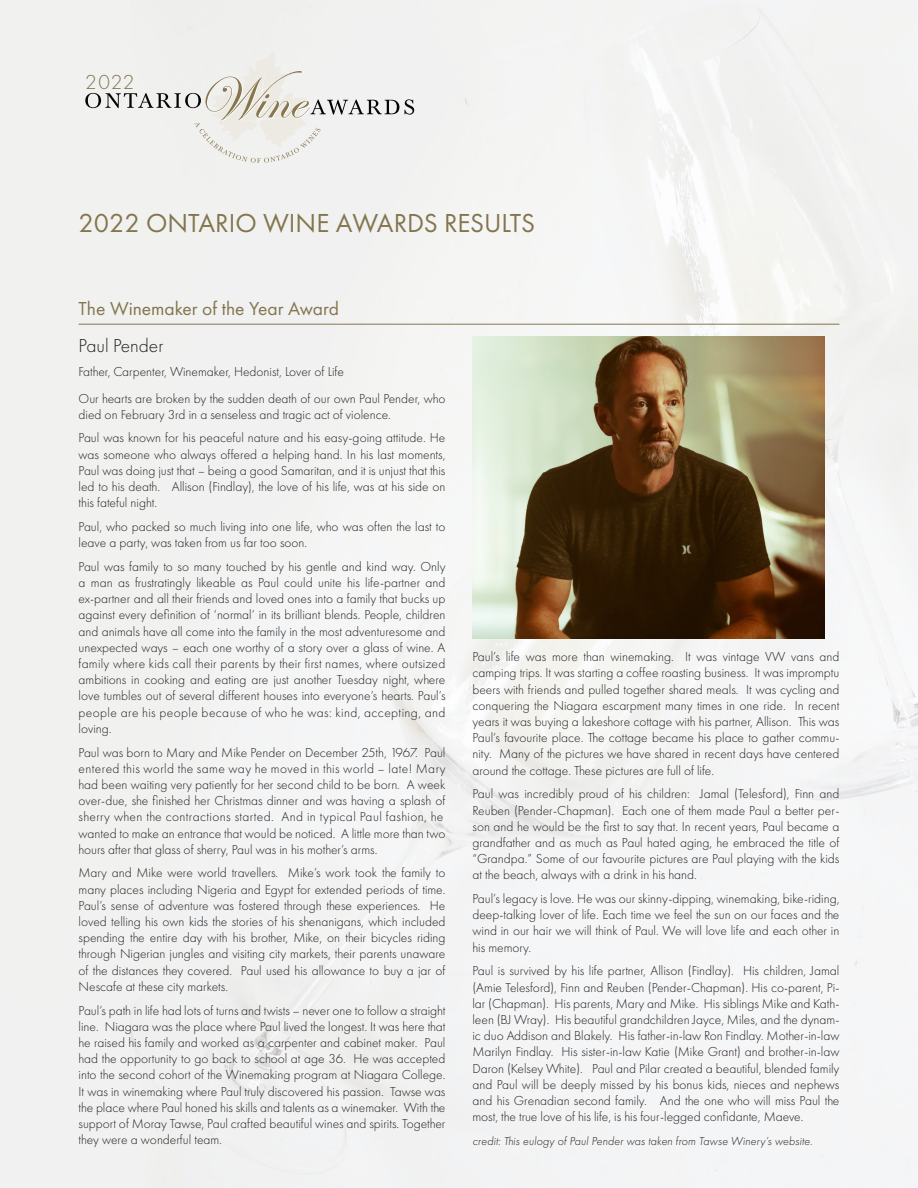
<style>
.page{position:relative;width:918px;height:1188px;background:#f2f3f2}
.page>*{position:absolute;margin:0;border:0;box-sizing:border-box;transform-origin:0 0}
.t1{font:27px "Futura PT";color:#83764e}
.t2{font:300 21px "Futura PT";color:#83764e}
.t3{font:19.5px "Futura PT";color:#83764e}
.t4{font:300 19.5px "Futura PT";color:#231f20}
.t5{font:300 13.5px/16.2px "Futura PT";color:#231f20;text-align:justify}
.t6{font:italic 300 12px "Futura PT";letter-spacing:.01em;color:#231f20}
</style>
<div class="page">
<svg style="left:405px;top:99px;width:9px;height:16px"></svg>
<svg style="left:85px;top:51px;width:314px;height:112px"></svg>
<hr style="left:79px;top:324px;width:760px;height:1px;background:#83764e">
<img style="left:472px;top:337px;width:353px;height:301px">
<p class="t2" style="left:85px;top:70px;width:51px">2022</p>
<p class="t1" style="left:79px;top:207px;width:458px">2022 ONTARIO WINE AWARDS RESULTS</p>
<p class="t3" style="left:79px;top:297px;width:262px">The Winemaker of the Year Award</p>
<p class="t4" style="left:79px;top:334px;width:86px">Paul Pender</p>
<p class="t5" style="left:79px;top:363px;width:267px">Father, Carpenter, Winemaker, Hedonist, Lover of Life</p>
<p class="t5" style="left:79px;top:390px;width:368px">Our hearts are broken by the sudden death of our own Paul Pender, who died on February 3rd in a senseless and tragic act of violence.</p>
<p class="t5" style="left:79px;top:430px;width:368px">Paul was known for his peaceful nature and his easy-going attitude. He was someone who always offered a helping hand. In his last moments, Paul was doing just that – being a good Samaritan, and it is unjust that this led to his death. Allison (Findlay), the love of his life, was at his side on this fateful night.</p>
<p class="t5" style="left:79px;top:518px;width:368px">Paul, who packed so much living into one life, who was often the last to leave a party, was taken from us far too soon.</p>
<p class="t5" style="left:79px;top:558px;width:368px">Paul was family to so many touched by his gentle and kind way. Only a man as frustratingly likeable as Paul could unite his life-partner and ex-partner and all their friends and loved ones into a family that bucks up against every definition of ‘normal’ in its brilliant blends. People, children and animals have all come into the family in the most adventuresome and unexpected ways – each one worthy of a story over a glass of wine. A family where kids call their parents by their first names, where outsized</p>
<p class="t5" style="left:79px;top:672px;width:368px">ambitions in cooking and eating are just another Tuesday night, where love tumbles out of several different houses into everyone’s hearts. Paul’s people are his people because of who he was: kind, accepting, and</p>
<p class="t5" style="left:79px;top:720px;width:34px">loving.</p>
<p class="t5" style="left:79px;top:744px;width:368px">Paul was born to Mary and Mike Pender on December 25th, 1967. Paul entered this world the same way he moved in this world – late! Mary</p>
<p class="t5" style="left:79px;top:776px;width:368px">had been waiting very patiently for her second child to be born. A week over-due, she finished her Christmas dinner and was having a splash of sherry when the contractions started. And in typical Paul fashion, he</p>
<p class="t5" style="left:79px;top:825px;width:368px">wanted to make an entrance that would be noticed. A little more than two hours after that glass of sherry, Paul was in his mother’s arms.</p>
<p class="t5" style="left:79px;top:865px;width:368px">Mary and Mike were world travellers. Mike’s work took the family to many places including Nigeria and Egypt for extended periods of time.<br>Paul’s sense of adventure was fostered through these experiences. He loved telling his own kids the stories of his shenanigans, which included spending the entire day with his brother, Mike, on their bicycles riding through Nigerian jungles and visiting city markets, their parents unaware of the distances they covered. Paul used his allowance to buy a jar of Nescafe at these city markets.</p>
<p class="t5" style="left:79px;top:1002px;width:368px">Paul’s path in life had lots of turns and twists – never one to follow a straight line. Niagara was the place where Paul lived the longest. It was here that he raised his family and worked as a carpenter and cabinet maker. Paul had the opportunity to go back to school at age 36. He was accepted into the second cohort of the Winemaking program at Niagara College.<br>It was in winemaking where Paul truly discovered his passion. Tawse was the place where Paul honed his skills and talents as a winemaker. With the support of Moray Tawse, Paul crafted beautiful wines and spirits. Together they were a wonderful team.</p>
<p class="t5" style="left:472px;top:649px;width:368px">Paul’s life was more than winemaking. It was vintage VW vans and camping trips. It was starting a coffee roasting business. It was impromptu beers with friends and pulled together shared meals. It was cycling and conquering the Niagara escarpment many times in one ride. In recent years it was buying a lakeshore cottage with his partner, Allison. This was Paul’s favourite place. The cottage became his place to gather commu&shy;nity. Many of the pictures we have shared in recent days have centered around the cottage. These pictures are full of life.</p>
<p class="t5" style="left:472px;top:786px;width:368px">Paul was incredibly proud of his children: Jamal (Telesford), Finn and Reuben (Pender-Chapman). Each one of them made Paul a better per&shy;son and he would be the first to say that. In recent years, Paul became a grandfather and as much as Paul hated aging, he embraced the title of “Grandpa.” Some of our favourite pictures are Paul playing with the kids at the beach, always with a drink in his hand.</p>
<p class="t5" style="left:472px;top:891px;width:368px">Paul’s legacy is love. He was our skinny-dipping, winemaking, bike-riding, deep-talking lover of life. Each time we feel the sun on our faces and the wind in our hair we will think of Paul. We will love life and each other in his memory.</p>
<p class="t5" style="left:472px;top:963px;width:368px">Paul is survived by his life partner, Allison (Findlay). His children, Jamal (Amie Telesford), Finn and Reuben (Pender-Chapman). His co-parent, Pi&shy;lar (Chapman). His parents, Mary and Mike. His siblings Mike and Kath&shy;leen (BJ Wray). His beautiful grandchildren Jayce, Miles, and the dynam&shy;ic duo Addison and Blakely. His father-in-law Ron Findlay. Mother-in-law Marilyn Findlay. His sister-in-law Katie (Mike Grant) and brother-in-law Daron (Kelsey White). Paul and Pilar created a beautiful, blended family and Paul will be deeply missed by his bonus kids, nieces and nephews and his Grenadian second family. And the one who will miss Paul the most, the true love of his life, is his four-legged confidante, Maeve.</p>
<p class="t6" style="left:472px;top:1134px;width:341px">credit: This eulogy of Paul Pender was taken from Tawse Winery’s website.</p>
</div>
